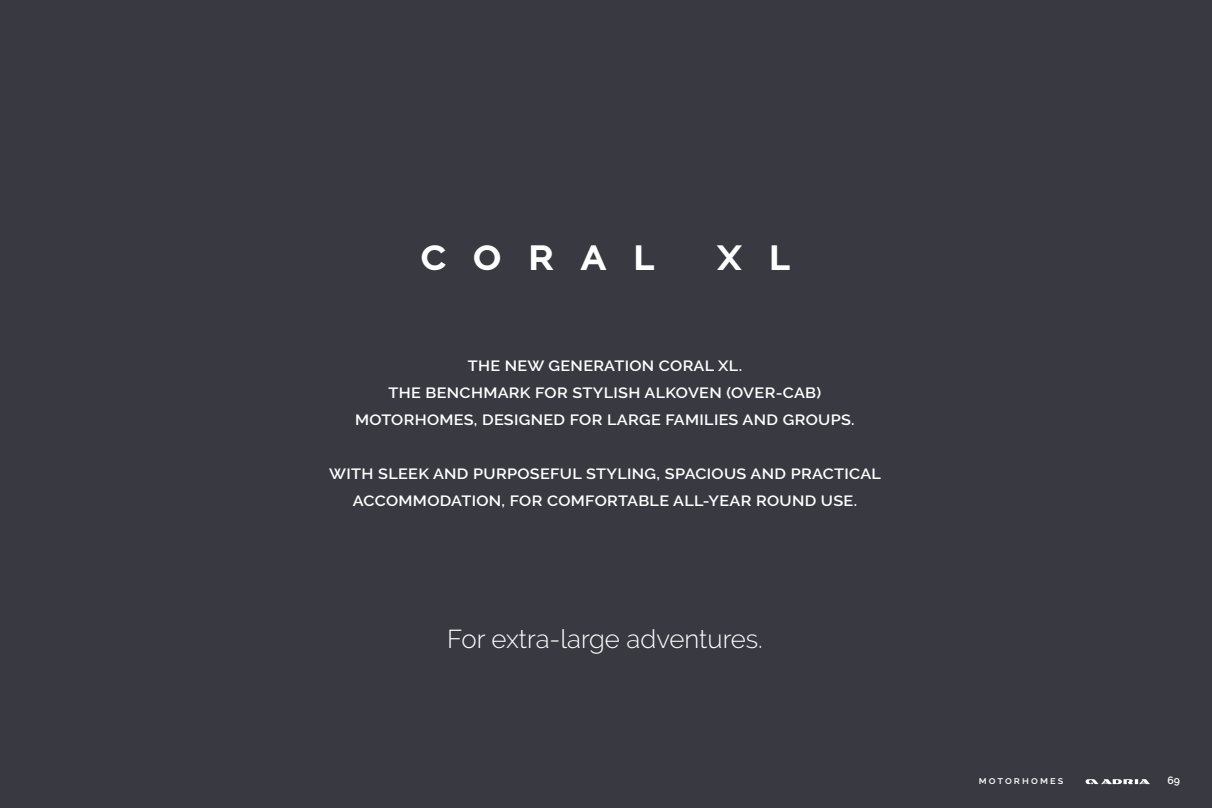
<style>
.page{position:relative;width:1212px;height:808px;background:#393a41}
.page>*{position:absolute;margin:0;border:0;box-sizing:border-box;transform-origin:0 0}
.t1{font:700 44.1px "Raleway";letter-spacing:.595em;color:#fff}
.t2{font:300 25.8px "Raleway";color:#fff}
.t3{font:600 14.85px/27px "Raleway";letter-spacing:.02em;color:#fff;text-align:center;scale:1.09 1}
.t4{font:600 10.5px "Raleway";letter-spacing:.2em;color:#fff}
</style>
<div class="page">
<hr style="left:0;top:0;width:1px;height:808px;background:#9d9d9c">
<svg style="left:1085px;top:779px;width:65px;height:5px"></svg>
<h1 class="t1" style="left:421px;top:229px;width:235px">coral</h1>
<h1 class="t1" style="left:717px;top:229px;width:75px">x l</h1>
<p class="t3" style="left:355px;top:352px;width:460px">THE NEW GENERATION CORAL XL.<br>THE BENCHMARK FOR STYLISH ALKOVEN (OVER-CAB)<br>MOTORHOMES, DESIGNED FOR LARGE FAMILIES AND GROUPS.</p>
<p class="t3" style="left:329px;top:460px;width:508px">WITH SLEEK AND PURPOSEFUL STYLING, SPACIOUS AND PRACTICAL<br>ACCOMMODATION, FOR COMFORTABLE ALL-YEAR ROUND USE.</p>
<h2 class="t2" style="left:447px;top:623px;width:317px">For extra-large adventures.</h2>
<p class="t4" style="left:979px;top:774px;width:86px">motorhomes</p>
<p class="t4" style="left:1167px;top:774px;width:14px">69</p>
</div>
